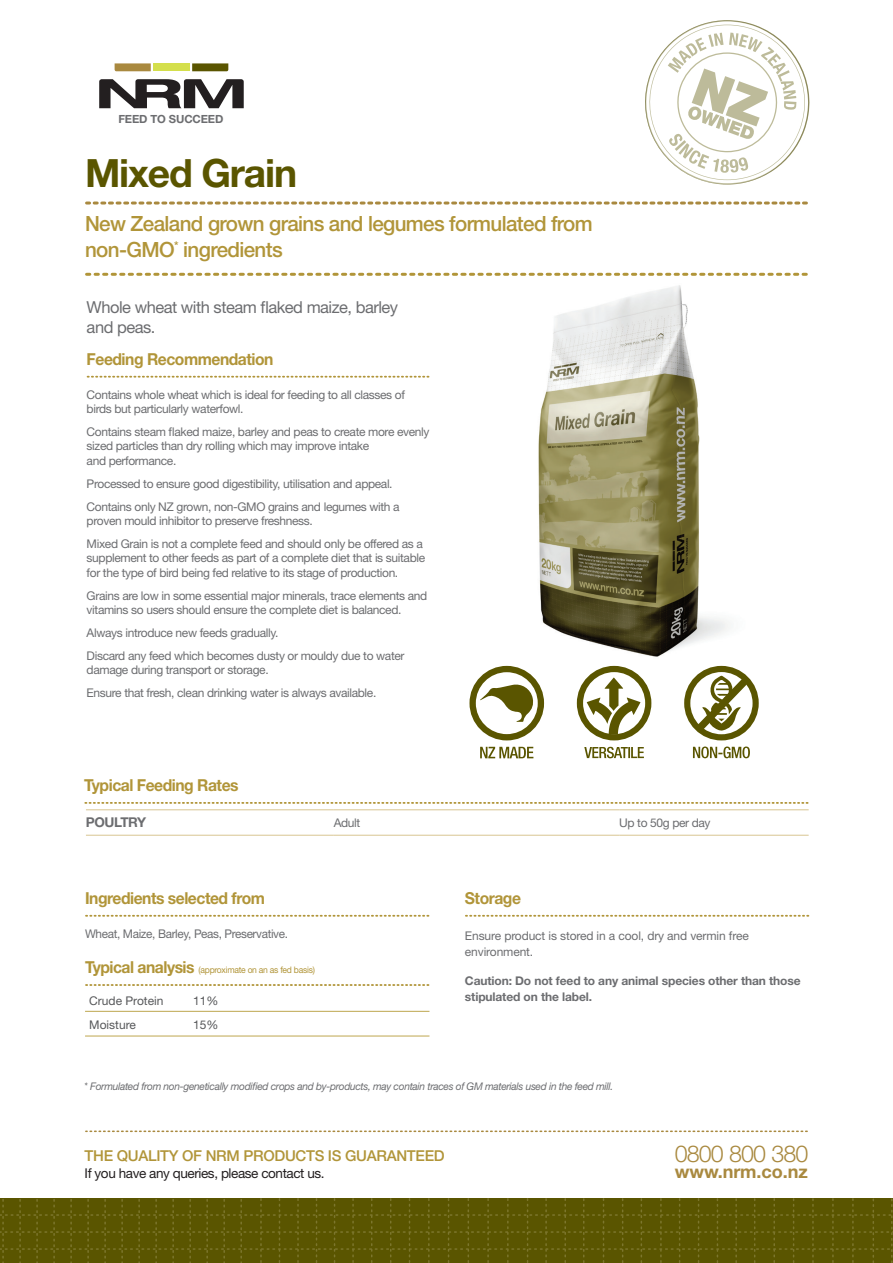
<style>
.page{position:relative;width:893px;height:1263px;background:#fff}
.page>*{position:absolute;margin:0;border:0;box-sizing:border-box;transform-origin:0 0}
.t1{font:700 39px "Helvetica Neue LT Std";letter-spacing:-.03em;color:#5a5500}
.t2{font:300 23.25px "Helvetica Neue LT Std";letter-spacing:-.04em;color:#a9893f}
.t3{font:500 21px/25.2px "Helvetica Neue LT Std";letter-spacing:-.03em;color:#b19539}
.t4{font:700 18.15px "Helvetica Neue LT Std";letter-spacing:-.005em;color:#a9893f}
.t5{font:700 16.5px "Helvetica Neue LT Std";letter-spacing:-.03em;color:#b19539;scale:.95 1}
.t6{font:16.5px/19.8px "Helvetica Neue LT Std";letter-spacing:-.03em;color:#6c6d70}
.t7{font:500 15px "Helvetica Neue LT Std";letter-spacing:-.02em;color:#b19539}
.t8{font:13.5px "Helvetica Neue LT Std";letter-spacing:-.03em;color:#231f20}
.t9{font:700 13.5px "Helvetica Neue LT Std";letter-spacing:-.03em;color:#6c6d70}
.t10{font:12px/14.4px "Helvetica Neue LT Std";letter-spacing:-.03em;color:#6c6d70}
.t11{font:700 12px/16.2px "Helvetica Neue LT Std";letter-spacing:-.01em;color:#6c6d70}
.t12{font:12px/16.2px "Helvetica Neue LT Std";letter-spacing:-.01em;color:#6c6d70}
.t13{font:12px "Helvetica Neue LT Std";color:#57585a}
.t14{font:700 11.25px "Helvetica Neue LT Std";letter-spacing:-.01em;color:#6c6d70}
.t15{font:italic 10.5px "Helvetica Neue LT Std";letter-spacing:-.03em;color:#6c6d70}
.t16{font:9px "Helvetica Neue LT Std";letter-spacing:-.03em;color:#b19539;scale:.95 1}
.s1{font-weight:700;font-size:16.5px}
</style>
<div class="page">
<img style="left:531px;top:272px;width:241px;height:398px">
<svg style="left:99px;top:79px;width:145px;height:29px"></svg>
<div style="left:153px;top:63px;width:37px;height:8px;background:#d4df4c"></div>
<svg style="left:115px;top:63px;width:36px;height:8px"></svg>
<svg style="left:192px;top:63px;width:36px;height:8px"></svg>
<svg style="left:87px;top:273px;width:719px;height:3px"></svg>
<svg style="left:87px;top:202px;width:719px;height:3px"></svg>
<svg style="left:0;top:1198px;width:893px;height:65px;background:#5c5703"></svg>
<svg style="left:645px;top:20px;width:165px;height:165px"></svg>
<svg style="left:88px;top:376px;width:341px;height:2px"></svg>
<svg style="left:85px;top:802px;width:723px;height:2px"></svg>
<svg style="left:86px;top:810px;width:723px;height:25px"></svg>
<hr style="left:86px;top:809px;width:248px;height:1px;background:#d8c591">
<hr style="left:334px;top:809px;width:285px;height:1px;background:#d8c591">
<hr style="left:619px;top:809px;width:190px;height:1px;background:#d8c591">
<hr style="left:86px;top:835px;width:248px;height:1px;background:#d8c591">
<hr style="left:334px;top:835px;width:285px;height:1px;background:#d8c591">
<hr style="left:619px;top:835px;width:190px;height:1px;background:#d8c591">
<svg style="left:480px;top:747px;width:53px;height:11px"></svg>
<svg style="left:473px;top:669px;width:68px;height:68px"></svg>
<div style="left:469px;top:666px;width:75px;height:74px;border:6px solid #5a5500;border-radius:50%"></div>
<svg style="left:480px;top:683px;width:54px;height:39px"></svg>
<svg style="left:584px;top:747px;width:60px;height:11px"></svg>
<svg style="left:580px;top:669px;width:68px;height:68px"></svg>
<div style="left:577px;top:666px;width:74px;height:74px;border:6px solid #5a5500;border-radius:50%"></div>
<svg style="left:587px;top:677px;width:53px;height:58px"></svg>
<svg style="left:693px;top:746px;width:57px;height:12px"></svg>
<div style="left:684px;top:666px;width:75px;height:74px;border:6px solid #5a5500;border-radius:50%"></div>
<svg style="left:687px;top:670px;width:69px;height:70px"></svg>
<svg style="left:86px;top:915px;width:343px;height:2px"></svg>
<svg style="left:86px;top:984px;width:343px;height:2px"></svg>
<hr style="left:85px;top:1011px;width:344px;height:1px;background:#bea74f">
<hr style="left:85px;top:1036px;width:344px;height:1px;background:#bea74f">
<svg style="left:466px;top:915px;width:342px;height:2px"></svg>
<svg style="left:86px;top:1130px;width:721px;height:2px"></svg>
<p class="t14" style="left:118px;top:112px;width:107px">FEED TO SUCCEED</p>
<h1 class="t1" style="left:85px;top:149px;width:214px">Mixed Grain</h1>
<h3 class="t3" style="left:85px;top:211px;width:509px">New Zealand grown grains and legumes formulated from non-GMO<sup>*</sup> ingredients</h3>
<h3 class="t6" style="left:87px;top:297px;width:313px">Whole wheat with steam flaked maize, barley and peas.</h3>
<h3 class="t5" style="left:87px;top:349px;width:198px">Feeding Recommendation</h3>
<p class="t10" style="left:87px;top:387px;width:320px">Contains whole wheat which is ideal for feeding to all classes of birds but particularly waterfowl.</p>
<p class="t10" style="left:87px;top:424px;width:344px">Contains steam flaked maize, barley and peas to create more evenly sized particles than dry rolling which may improve intake<br>and performance.</p>
<p class="t10" style="left:87px;top:472px;width:315px;line-height:23px">Processed to ensure good digestibility, utilisation and appeal.<br>Contains only NZ grown, non-GMO grains and legumes with a</p>
<p class="t10" style="left:87px;top:509px;width:338px;line-height:23px">proven mould inhibitor to preserve freshness.<br>Mixed Grain is not a complete feed and should only be offered as a</p>
<p class="t10" style="left:87px;top:551px;width:340px">supplement to other feeds as part of a complete diet that is suitable for the type of bird being fed relative to its stage of production.</p>
<p class="t10" style="left:87px;top:588px;width:342px">Grains are low in some essential major minerals, trace elements and vitamins so users should ensure the complete diet is balanced.</p>
<p class="t10" style="left:87px;top:621px;width:319px;line-height:23px">Always introduce new feeds gradually.<br>Discard any feed which becomes dusty or mouldy due to water</p>
<p class="t10" style="left:87px;top:658px;width:291px;line-height:23px">damage during transport or storage.<br>Ensure that fresh, clean drinking water is always available.</p>
<h3 class="t5" style="left:84px;top:775px;width:164px">Typical Feeding Rates</h3>
<p class="t9" style="left:86px;top:814px;width:62px">POULTRY</p>
<p class="t10" style="left:334px;top:815px;width:28px">Adult</p>
<p class="t10" style="left:619px;top:815px;width:93px">Up to 50g per day</p>
<h3 class="t5" style="left:85px;top:888px;width:191px">Ingredients selected from</h3>
<p class="t10" style="left:85px;top:926px;width:205px">Wheat, Maize, Barley, Peas, Preservative.</p>
<p class="t16" style="left:85px;top:965px;width:243px"><span class="s1">Typical analysis</span> (approximate on an as fed basis)</p>
<p class="t13" style="left:89px;top:993px;width:76px">Crude Protein</p>
<p class="t13" style="left:193px;top:993px;width:27px">11%</p>
<p class="t13" style="left:89px;top:1018px;width:48px">Moisture</p>
<p class="t13" style="left:193px;top:1018px;width:27px">15%</p>
<h3 class="t5" style="left:465px;top:888px;width:61px">Storage</h3>
<p class="t12" style="left:465px;top:927px;width:285px">Ensure product is stored in a cool, dry and vermin free environment.</p>
<p class="t11" style="left:465px;top:972px;width:337px">Caution: Do not feed to any animal species other than those stipulated on the label.</p>
<p class="t15" style="left:84px;top:1080px;width:530px">* Formulated from non-genetically modified crops and by-products, may contain traces of GM materials used in the feed mill.</p>
<p class="t7" style="left:85px;top:1147px;width:362px">THE QUALITY OF NRM PRODUCTS IS GUARANTEED</p>
<p class="t8" style="left:85px;top:1165px;width:242px">If you have any queries, please contact us.</p>
<h2 class="t2" style="left:675px;top:1140px;width:135px">0800 800 380</h2>
<h3 class="t4" style="left:675px;top:1160px;width:134px">www.nrm.co.nz</h3>
</div>
